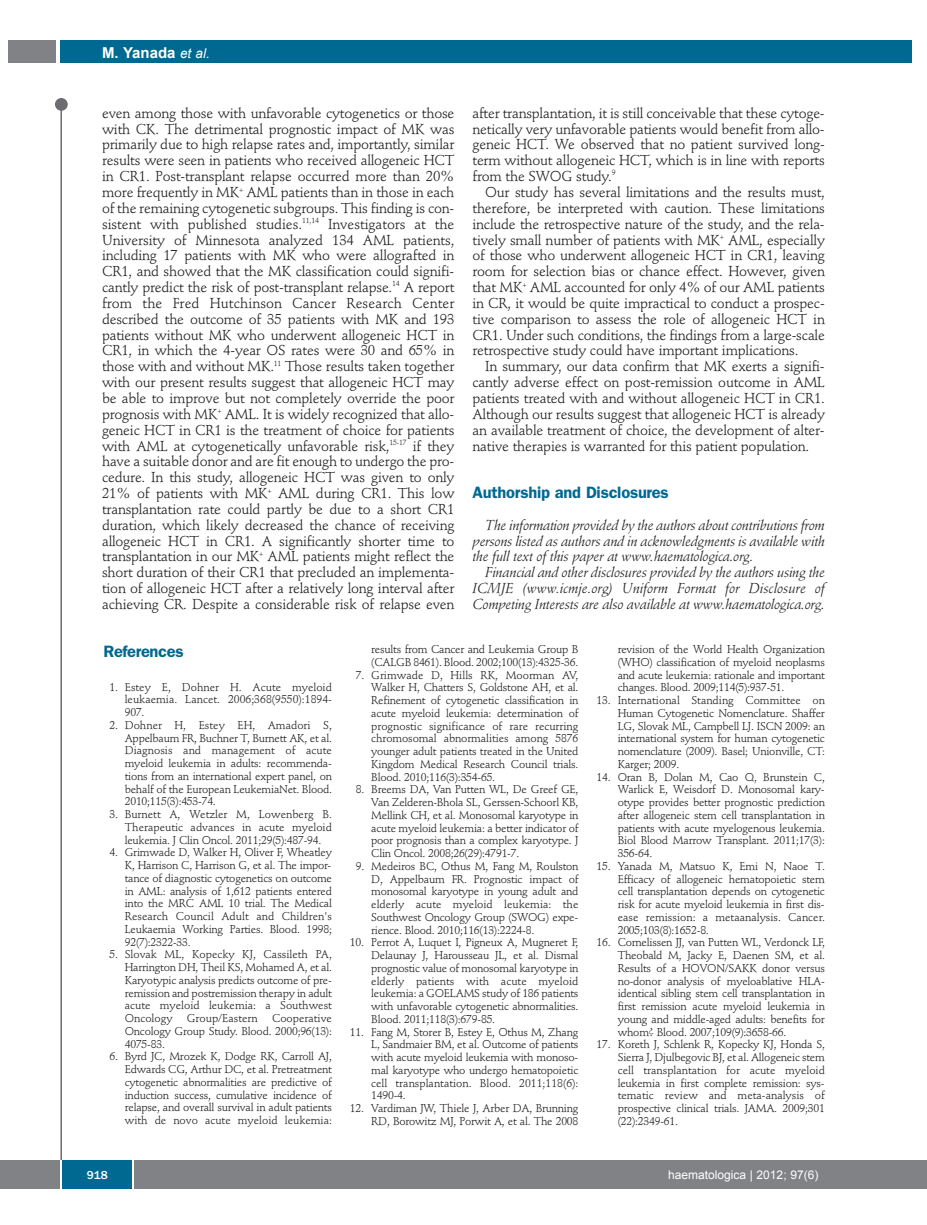
<style>
.page{position:relative;width:927px;height:1225px;background:#fff}
.page>*{position:absolute;margin:0;border:0;box-sizing:border-box;transform-origin:0 0}
.t1{font:600 16.5px "Franklin Gothic";letter-spacing:-.015em;color:#006991}
.t2{font:700 15px "Arial";color:#fff}
.t3{font:14.25px/15.9px "Stempel Schneidler";letter-spacing:-.015em;color:#231f20;text-align:justify}
.t4{font:italic 14.25px/15.9px "Stempel Schneidler";letter-spacing:-.015em;color:#231f20;text-align:justify}
.t5{font:12px "Arial";color:#fff}
.t6{font:500 12px "Franklin Gothic";color:#fff}
.t7{font:11.25px/12.8px "Stempel Schneidler";letter-spacing:-.02em;color:#231f20;text-align:justify}
.t8{font:11.25px "Stempel Schneidler";color:#231f20}
.s1{font-weight:400;font-style:italic;font-size:13.5px}
</style>
<div class="page">
<div style="left:909px;top:1160px;width:18px;height:28px;background:#808285"></div>
<div style="left:55px;top:98px;width:13px;height:13px;background:#6c6d70;border-radius:50%"></div>
<hr style="left:60px;top:101px;width:2px;height:1061px;background:#6c6d70">
<div style="left:60px;top:40px;width:852px;height:22px;background:#006991"></div>
<div style="left:9px;top:40px;width:47px;height:22px;background:#808285"></div>
<div style="left:0;top:1160px;width:911px;height:28px;background:#808285"></div>
<div style="left:62px;top:1160px;width:71px;height:28px;background:#006991"></div>
<hr style="left:60px;top:1160px;width:2px;height:28px;background:#fff">
<svg style="left:133px;top:1160px;width:1px;height:28px"></svg>
<h2 class="t2" style="left:102px;top:44px;width:109px">m. yanada <span class="s1">et al.</span></h2>
<p class="t3" style="left:102px;top:106px;width:354px">even among those with unfavorable cytogenetics or those with CK. The detrimental prognostic impact of MK was primarily due to high relapse rates and, importantly, similar results were seen in patients who received allogeneic HCT in CR1. Post-transplant relapse occurred more than 20% more frequently in MK<sup>+</sup> AML patients than in those in each of the remaining cytogenetic subgroups. This finding is con&shy;sistent with published studies.<sup>11,14</sup> Investigators at the University of Minnesota analyzed 134 AML patients, including 17 patients with MK who were allografted in CR1, and showed that the MK classification could signifi&shy;cantly predict the risk of post-transplant relapse.<sup>14</sup> A report from the Fred Hutchinson Cancer Research Center described the outcome of 35 patients with MK and 193 patients without MK who underwent allogeneic HCT in CR1, in which the 4-year OS rates were 30 and 65% in those with and without MK.<sup>11</sup> Those results taken together with our present results suggest that allogeneic HCT may be able to improve but not completely override the poor prognosis with MK<sup>+</sup> AML. It is widely recognized that allo&shy;geneic HCT in CR1 is the treatment of choice for patients with AML at cytogenetically unfavorable risk,<sup>15-17</sup> if they have a suitable donor and are fit enough to undergo the pro&shy;cedure. In this study, allogeneic HCT was given to only 21% of patients with MK<sup>+</sup> AML during CR1. This low transplantation rate could partly be due to a short CR1 duration, which likely decreased the chance of receiving allogeneic HCT in CR1. A significantly shorter time to transplantation in our MK<sup>+</sup> AML patients might reflect the short duration of their CR1 that precluded an implementa&shy;tion of allogeneic HCT after a relatively long interval after achieving CR. Despite a considerable risk of relapse even</p>
<p class="t3" style="left:472px;top:106px;width:354px">after transplantation, it is still conceivable that these cytoge&shy;netically very unfavorable patients would benefit from allo&shy;geneic HCT. We observed that no patient survived long&shy;term without allogeneic HCT, which is in line with reports from the SWOG study.<sup>9</sup></p>
<p class="t3" style="left:472px;top:185px;width:354px;text-indent:13px">Our study has several limitations and the results must, therefore, be interpreted with caution. These limitations include the retrospective nature of the study, and the rela&shy;tively small number of patients with MK<sup>+</sup> AML, especially of those who underwent allogeneic HCT in CR1, leaving room for selection bias or chance effect. However, given that MK<sup>+</sup> AML accounted for only 4% of our AML patients in CR, it would be quite impractical to conduct a prospec&shy;tive comparison to assess the role of allogeneic HCT in CR1. Under such conditions, the findings from a large-scale retrospective study could have important implications.</p>
<p class="t3" style="left:472px;top:360px;width:354px;text-indent:13px">In summary, our data confirm that MK exerts a signifi&shy;cantly adverse effect on post-remission outcome in AML patients treated with and without allogeneic HCT in CR1.<br>Although our results suggest that allogeneic HCT is already an available treatment of choice, the development of alter&shy;native therapies is warranted for this patient population.</p>
<h1 class="t1" style="left:472px;top:487px;width:198px">Authorship and Disclosures</h1>
<p class="t4" style="left:472px;top:518px;width:354px;text-indent:13px">The information provided by the authors about contributions from persons listed as authors and in acknowledgments is available with the full text of this paper at www.haematologica.org.</p>
<p class="t4" style="left:472px;top:566px;width:354px;text-indent:13px">Financial and other disclosures provided by the authors using the ICMJE (www.icmje.org) Uniform Format for Disclosure of Competing Interests are also available at www.haematologica.org.</p>
<h1 class="t1" style="left:103px;top:645px;width:82px">References</h1>
<p class="t7" style="left:125px;top:681px;width:209px;text-indent:-15px">1. Estey E, Dohner H. Acute myeloid leukaemia. Lancet. 2006;368(9550):1894- 907.</p>
<p class="t7" style="left:125px;top:719px;width:209px;text-indent:-15px">2. Dohner H, Estey EH, Amadori S, Appelbaum FR, Buchner T, Burnett AK, et al.<br>Diagnosis and management of acute myeloid leukemia in adults: recommenda&shy;tions from an international expert panel, on behalf of the European LeukemiaNet. Blood.<br>2010;115(3):453-74.</p>
<p class="t7" style="left:125px;top:809px;width:209px;text-indent:-15px">3. Burnett A, Wetzler M, Lowenberg B.<br>Therapeutic advances in acute myeloid leukemia. J Clin Oncol. 2011;29(5):487-94.</p>
<p class="t7" style="left:125px;top:847px;width:209px;text-indent:-15px">4. Grimwade D, Walker H, Oliver F, Wheatley K, Harrison C, Harrison G, et al. The impor&shy;tance of diagnostic cytogenetics on outcome in AML: analysis of 1,612 patients entered into the MRC AML 10 trial. The Medical Research Council Adult and Children's Leukaemia Working Parties. Blood. 1998; 92(7):2322-33.</p>
<p class="t7" style="left:125px;top:949px;width:209px;text-indent:-15px">5. Slovak ML, Kopecky KJ, Cassileth PA, Harrington DH, Theil KS, Mohamed A, et al.<br>Karyotypic analysis predicts outcome of pre&shy;remission and postremission therapy in adult acute myeloid leukemia: a Southwest Oncology</p>
<p class="t7" style="left:125px;top:1013px;width:209px;text-indent:147px">Cooperative Oncology Group Study. Blood. 2000;96(13):<br>4075-83.</p>
<p class="t7" style="left:125px;top:1051px;width:209px;text-indent:-15px">6. Byrd JC, Mrozek K, Dodge RK, Carroll AJ, Edwards CG, Arthur DC, et al. Pretreatment cytogenetic abnormalities are predictive of induction success, cumulative incidence of relapse, and overall survival in adult patients with de novo acute myeloid leukemia:</p>
<p class="t8" style="left:187px;top:1013px;width:72px">Group/Eastern</p>
<p class="t7" style="left:371px;top:644px;width:209px">results from Cancer and Leukemia Group B (CALGB 8461). Blood. 2002;100(13):4325-36.</p>
<p class="t7" style="left:371px;top:669px;width:209px;text-indent:-15px">7. Grimwade D, Hills RK, Moorman AV, Walker H, Chatters S, Goldstone AH, et al.<br>Refinement of cytogenetic classification in acute myeloid leukemia: determination of prognostic significance of rare recurring chromosomal abnormalities among 5876 younger adult patients treated in the United Kingdom Medical Research Council trials.<br>Blood. 2010;116(3):354-65.</p>
<p class="t7" style="left:371px;top:784px;width:209px;text-indent:-15px">8. Breems DA, Van Putten WL, De Greef GE, Van Zelderen-Bhola SL, Gerssen-Schoorl KB, Mellink CH, et al. Monosomal karyotype in acute myeloid leukemia: a better indicator of poor prognosis than a complex karyotype. J Clin Oncol. 2008;26(29):4791-7.</p>
<p class="t7" style="left:371px;top:860px;width:209px;text-indent:-15px">9. Medeiros BC, Othus M, Fang M, Roulston D, Appelbaum FR. Prognostic impact of monosomal karyotype in young adult and elderly acute myeloid leukemia: the Southwest Oncology Group (SWOG) expe&shy;rience. Blood. 2010;116(13):2224-8.</p>
<p class="t7" style="left:371px;top:937px;width:209px;text-indent:-21px">10. Perrot A, Luquet I, Pigneux A, Mugneret F, Delaunay J, Harousseau JL, et al. Dismal prognostic value of monosomal karyotype in elderly patients with acute myeloid leukemia: a GOELAMS study of 186 patients with unfavorable cytogenetic abnormalities.<br>Blood. 2011;118(3):679-85.</p>
<p class="t7" style="left:371px;top:1026px;width:209px;text-indent:-21px">11. Fang M, Storer B, Estey E, Othus M, Zhang L, Sandmaier BM, et al. Outcome of patients with acute myeloid leukemia with monoso&shy;mal karyotype who undergo hematopoietic cell transplantation. Blood. 2011;118(6):<br>1490-4.</p>
<p class="t7" style="left:350px;top:1103px;width:230px;text-align:right">12. Vardiman JW, Thiele J, Arber DA, Brunning<br>RD, Borowitz MJ, Porwit A, et al. The 2008</p>
<p class="t7" style="left:618px;top:644px;width:209px">revision of the World Health Organization (WHO) classification of myeloid neoplasms and acute leukemia: rationale and important changes. Blood. 2009;114(5):937-51.</p>
<p class="t7" style="left:618px;top:695px;width:209px;text-indent:-21px">13. International Standing Committee on Human Cytogenetic Nomenclature. Shaffer LG, Slovak ML, Campbell LJ. ISCN 2009: an international system for human cytogenetic nomenclature (2009). Basel; Unionville, CT:<br>Karger; 2009.</p>
<p class="t7" style="left:618px;top:771px;width:209px;text-indent:-21px">14. Oran B, Dolan M, Cao Q, Brunstein C, Warlick E, Weisdorf D. Monosomal kary&shy;otype provides better prognostic prediction after allogeneic stem cell transplantation in patients with acute myelogenous leukemia.<br>Biol Blood Marrow Transplant. 2011;17(3):<br>356-64.</p>
<p class="t7" style="left:618px;top:860px;width:209px;text-indent:-21px">15. Yanada M, Matsuo K, Emi N, Naoe T.<br>Efficacy of allogeneic hematopoietic stem cell transplantation depends on cytogenetic risk for acute myeloid leukemia in first dis&shy;ease remission: a metaanalysis. Cancer.<br>2005;103(8):1652-8.</p>
<p class="t7" style="left:618px;top:937px;width:209px;text-indent:-21px">16. Cornelissen JJ, van Putten WL, Verdonck LF, Theobald M, Jacky E, Daenen SM, et al.<br>Results of a HOVON/SAKK donor versus no-donor analysis of myeloablative HLA&shy;identical sibling stem cell transplantation in first remission acute myeloid leukemia in young and middle-aged adults: benefits for whom? Blood. 2007;109(9):3658-66.</p>
<p class="t7" style="left:618px;top:1039px;width:209px;text-indent:-21px">17. Koreth J, Schlenk R, Kopecky KJ, Honda S, Sierra J, Djulbegovic BJ, et al. Allogeneic stem cell transplantation for acute myeloid leukemia in first complete remission: sys&shy;tematic review and meta-analysis of prospective clinical trials. JAMA. 2009;301 (22):2349-61.</p>
<p class="t6" style="left:87px;top:1171px;width:23px">918</p>
<p class="t5" style="left:668px;top:1168px;width:152px">haematologica | 2012; 97(6)</p>
</div>
